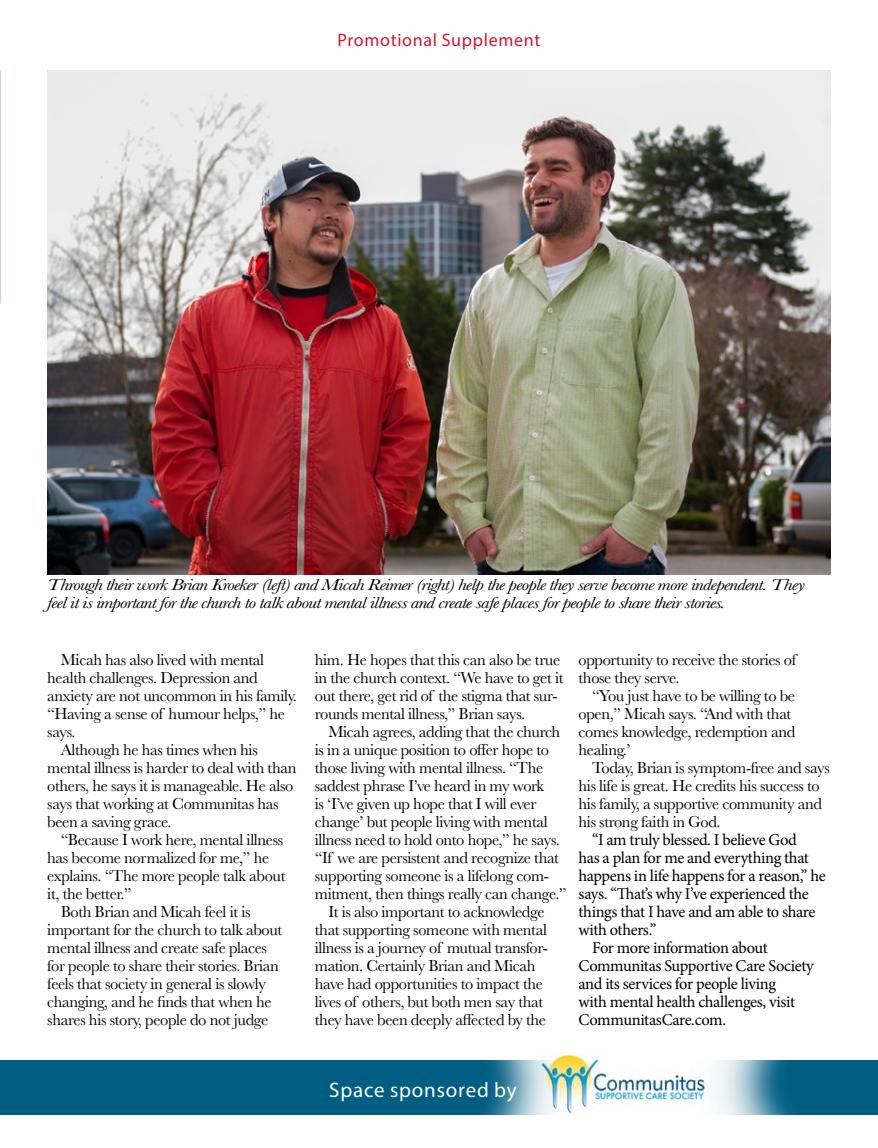
<style>
.page{position:relative;width:878px;height:1148px;background:#fff}
.page>*{position:absolute;margin:0;border:0;box-sizing:border-box;transform-origin:0 0}
.t1{font:21px "Myriad Pro";letter-spacing:.04em;color:#fff}
.t2{font:18px "Myriad Pro";letter-spacing:.04em;color:#d7162f}
.t3{font:16.5px/18px "Baskerville";letter-spacing:-.025em;color:#000}
.t4{font:16.5px "Minion Pro";letter-spacing:-.025em;color:#000}
.t5{font:italic 16.5px/18px "Baskerville";letter-spacing:-.04em;color:#000;scale:1.23 1}
</style>
<div class="page">
<div style="left:0;top:1060px;width:878px;height:54px;background:#005e83"></div>
<img style="left:399px;top:1053px;width:438px;height:62px">
<img style="left:47px;top:70px;width:783px;height:504px">
<p class="t2" style="left:337px;top:28px;width:205px">Promotional Supplement</p>
<p class="t5" style="left:47px;top:576px;width:617px">Through their work Brian Kroeker (left) and Micah Reimer (right) help the people they serve become more independent. They feel it is important for the church to talk about mental illness and create safe places for people to share their stories.</p>
<p class="t3" style="left:61px;top:650px;width:205px">Micah has also lived with mental</p>
<p class="t3" style="left:47px;top:668px;width:212px">health challenges. Depression and</p>
<p class="t3" style="left:47px;top:686px;width:251px">anxiety are not uncommon in his family.</p>
<p class="t3" style="left:47px;top:704px;width:239px">“Having a sense of humour helps,” he</p>
<p class="t3" style="left:47px;top:722px;width:30px">says.</p>
<p class="t3" style="left:61px;top:740px;width:198px">Although he has times when his</p>
<p class="t3" style="left:47px;top:758px;width:251px">mental illness is harder to deal with than</p>
<p class="t3" style="left:47px;top:776px;width:247px">others, he says it is manageable. He also</p>
<p class="t3" style="left:47px;top:794px;width:233px">says that working at Communitas has</p>
<p class="t3" style="left:47px;top:812px;width:126px">been a saving grace.</p>
<p class="t3" style="left:61px;top:830px;width:224px">“Because I work here, mental illness</p>
<p class="t3" style="left:47px;top:848px;width:223px">has become normalized for me,” he</p>
<p class="t3" style="left:47px;top:866px;width:240px">explains. “The more people talk about</p>
<p class="t3" style="left:47px;top:884px;width:86px">it, the better.”</p>
<p class="t3" style="left:61px;top:902px;width:191px">Both Brian and Micah feel it is</p>
<p class="t3" style="left:47px;top:920px;width:237px">important for the church to talk about</p>
<p class="t3" style="left:47px;top:938px;width:221px">mental illness and create safe places</p>
<p class="t3" style="left:47px;top:956px;width:233px">for people to share their stories. Brian</p>
<p class="t3" style="left:47px;top:974px;width:220px">feels that society in general is slowly</p>
<p class="t3" style="left:47px;top:992px;width:226px">changing, and he finds that when he</p>
<p class="t3" style="left:47px;top:1010px;width:223px">shares his story, people do not judge</p>
<p class="t3" style="left:315px;top:650px;width:250px">him. He hopes that this can also be true in the church context. “We have to get it out there, get rid of the stigma that sur&shy;rounds mental illness,” Brian says.</p>
<p class="t3" style="left:328px;top:722px;width:233px">Micah agrees, adding that the church</p>
<p class="t3" style="left:315px;top:740px;width:236px">is in a unique position to offer hope to</p>
<p class="t3" style="left:315px;top:758px;width:230px">those living with mental illness. “The</p>
<p class="t3" style="left:315px;top:776px;width:231px">saddest phrase I’ve heard in my work</p>
<p class="t3" style="left:315px;top:794px;width:223px">is ‘I’ve given up hope that I will ever</p>
<p class="t3" style="left:315px;top:812px;width:234px">change’ but people living with mental</p>
<p class="t3" style="left:315px;top:830px;width:246px">illness need to hold onto hope,” he says.</p>
<p class="t3" style="left:315px;top:848px;width:246px">“If we are persistent and recognize that</p>
<p class="t3" style="left:315px;top:866px;width:236px">supporting someone is a lifelong com-</p>
<p class="t3" style="left:315px;top:884px;width:253px">mitment, then things really can change.”</p>
<p class="t3" style="left:328px;top:902px;width:218px">It is also important to acknowledge</p>
<p class="t3" style="left:315px;top:920px;width:233px">that supporting someone with mental</p>
<p class="t3" style="left:315px;top:938px;width:234px">illness is a journey of mutual transfor-</p>
<p class="t3" style="left:315px;top:956px;width:222px">mation. Certainly Brian and Micah</p>
<p class="t3" style="left:315px;top:974px;width:230px">have had opportunities to impact the</p>
<p class="t3" style="left:315px;top:992px;width:230px">lives of others, but both men say that</p>
<p class="t3" style="left:315px;top:1010px;width:233px">they have been deeply affected by the</p>
<p class="t3" style="left:578px;top:650px;width:219px">opportunity to receive the stories of those they serve.</p>
<p class="t3" style="left:578px;top:686px;width:218px;text-indent:13px">“You just have to be willing to be open,” Micah says. “And with that comes knowledge, redemption and healing.’</p>
<p class="t3" style="left:578px;top:758px;width:253px;text-indent:13px">Today, Brian is symptom-free and says his life is great. He credits his success to his family, a supportive community and his strong faith in God.</p>
<p class="t4" style="left:592px;top:828px;width:206px">“I am truly blessed. I believe God</p>
<p class="t4" style="left:578px;top:846px;width:232px">has a plan for me and everything that</p>
<p class="t4" style="left:578px;top:864px;width:249px">happens in life happens for a reason,” he</p>
<p class="t4" style="left:578px;top:882px;width:232px">says. “That’s why I’ve experienced the</p>
<p class="t4" style="left:578px;top:900px;width:238px">things that I have and am able to share</p>
<p class="t4" style="left:578px;top:918px;width:79px">with others.”</p>
<p class="t4" style="left:592px;top:936px;width:177px">For more information about</p>
<p class="t4" style="left:578px;top:954px;width:237px">Communitas Supportive Care Society</p>
<p class="t4" style="left:578px;top:972px;width:199px">and its services for people living</p>
<p class="t4" style="left:578px;top:990px;width:218px">with mental health challenges, visit</p>
<p class="t4" style="left:578px;top:1008px;width:149px">CommunitasCare.com.</p>
<p class="t1" style="left:329px;top:1076px;width:189px">Space sponsored by</p>
</div>
